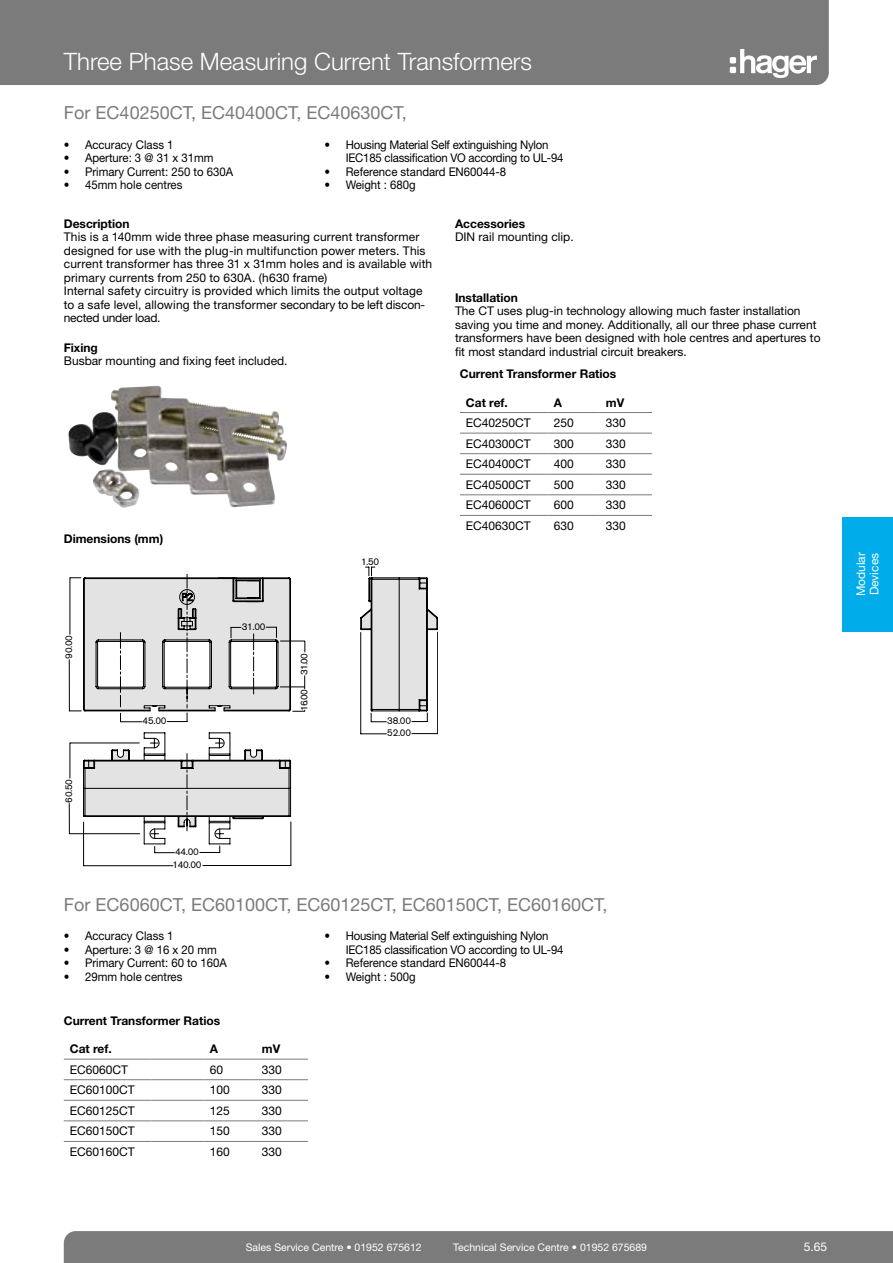
<style>
.page{position:relative;width:893px;height:1263px;background:#fff}
.page>*{position:absolute;margin:0;border:0;box-sizing:border-box;transform-origin:0 0}
.t1{font:300 24px "Helvetica Neue LT Std";color:#fff}
.t2{font:18px "Helvetica Neue LT Std";color:#7c7b7b}
.t3{font:12px/13.5px "Helvetica Neue LT Std";color:#000}
.t4{font:12px "Helvetica Neue LT Std";color:#000;scale:.95 1}
.t5{font:12px/13.5px "Helvetica Neue LT Std";letter-spacing:-.02em;color:#000;scale:.95 1}
.t6{font:700 12px "Helvetica Neue LT Std";color:#000}
.t7{font:12px/13.5px "Helvetica Neue LT Std";color:#fff}
.t8{font:10.5px "Helvetica Neue LT Std";color:#fff}
.t9{font:9.75px "Akzidenz Grotesk BE";letter-spacing:-.03em;color:#000}
</style>
<div class="page">
<div style="left:0;top:0;width:829px;height:85px;background:#7c7b7b"></div>
<svg style="left:730px;top:49px;width:87px;height:30px"></svg>
<div style="left:64px;top:1231px;width:829px;height:32px;background:#7c7b7b"></div>
<img style="left:69px;top:386px;width:218px;height:121px">
<svg style="left:305px;top:577px;width:133px;height:158px"></svg>
<svg style="left:361px;top:596px;width:77px;height:33px;background:#d0d0d0"></svg>
<hr style="left:83px;top:822px;width:1px;height:44px;background:#000">
<hr style="left:291px;top:822px;width:1px;height:44px;background:#000">
<hr style="left:83px;top:865px;width:90px;height:1px;background:#000">
<hr style="left:203px;top:865px;width:88px;height:1px;background:#000">
<svg style="left:144px;top:834px;width:86px;height:19px"></svg>
<svg style="left:371px;top:713px;width:15px;height:9px"></svg>
<svg style="left:412px;top:713px;width:16px;height:9px"></svg>
<svg style="left:366px;top:567px;width:9px;height:9px"></svg>
<hr style="left:360px;top:632px;width:1px;height:102px;background:#000">
<hr style="left:437px;top:632px;width:1px;height:102px;background:#000">
<svg style="left:361px;top:733px;width:25px;height:1px"></svg>
<svg style="left:412px;top:733px;width:25px;height:1px"></svg>
<svg style="left:70px;top:574px;width:221px;height:66px;background:#cfcfcf"></svg>
<svg style="left:69px;top:640px;width:236px;height:194px"></svg>
<hr style="left:460px;top:412px;width:88px;height:1px;background:#7c7b7b">
<hr style="left:548px;top:412px;width:52px;height:1px;background:#7c7b7b">
<hr style="left:600px;top:412px;width:52px;height:1px;background:#7c7b7b">
<hr style="left:460px;top:433px;width:88px;height:1px;background:#7c7b7b">
<hr style="left:548px;top:433px;width:52px;height:1px;background:#7c7b7b">
<hr style="left:600px;top:433px;width:52px;height:1px;background:#7c7b7b">
<hr style="left:460px;top:453px;width:88px;height:1px;background:#7c7b7b">
<hr style="left:548px;top:453px;width:52px;height:1px;background:#7c7b7b">
<hr style="left:600px;top:453px;width:52px;height:1px;background:#7c7b7b">
<hr style="left:460px;top:474px;width:88px;height:1px;background:#7c7b7b">
<hr style="left:548px;top:474px;width:52px;height:1px;background:#7c7b7b">
<hr style="left:600px;top:474px;width:52px;height:1px;background:#7c7b7b">
<hr style="left:460px;top:494px;width:88px;height:1px;background:#7c7b7b">
<hr style="left:548px;top:494px;width:52px;height:1px;background:#7c7b7b">
<hr style="left:600px;top:494px;width:52px;height:1px;background:#7c7b7b">
<hr style="left:460px;top:515px;width:88px;height:1px;background:#7c7b7b">
<hr style="left:548px;top:515px;width:52px;height:1px;background:#7c7b7b">
<hr style="left:600px;top:515px;width:52px;height:1px;background:#7c7b7b">
<hr style="left:64px;top:1059px;width:88px;height:1px;background:#7c7b7b">
<hr style="left:152px;top:1059px;width:52px;height:1px;background:#7c7b7b">
<hr style="left:204px;top:1059px;width:52px;height:1px;background:#7c7b7b">
<hr style="left:256px;top:1059px;width:52px;height:1px;background:#7c7b7b">
<hr style="left:64px;top:1079px;width:88px;height:1px;background:#7c7b7b">
<hr style="left:152px;top:1079px;width:52px;height:1px;background:#7c7b7b">
<hr style="left:204px;top:1079px;width:52px;height:1px;background:#7c7b7b">
<hr style="left:256px;top:1079px;width:52px;height:1px;background:#7c7b7b">
<hr style="left:64px;top:1100px;width:88px;height:1px;background:#7c7b7b">
<hr style="left:152px;top:1100px;width:52px;height:1px;background:#7c7b7b">
<hr style="left:204px;top:1100px;width:52px;height:1px;background:#7c7b7b">
<hr style="left:256px;top:1100px;width:52px;height:1px;background:#7c7b7b">
<hr style="left:64px;top:1120px;width:88px;height:1px;background:#7c7b7b">
<hr style="left:152px;top:1120px;width:52px;height:1px;background:#7c7b7b">
<hr style="left:204px;top:1120px;width:52px;height:1px;background:#7c7b7b">
<hr style="left:256px;top:1120px;width:52px;height:1px;background:#7c7b7b">
<hr style="left:64px;top:1141px;width:88px;height:1px;background:#7c7b7b">
<hr style="left:152px;top:1141px;width:52px;height:1px;background:#7c7b7b">
<hr style="left:204px;top:1141px;width:52px;height:1px;background:#7c7b7b">
<hr style="left:256px;top:1141px;width:52px;height:1px;background:#7c7b7b">
<div style="left:842px;top:517px;width:51px;height:114px;background:#00ace9"></div>
<h1 class="t1" style="left:64px;top:47px;width:470px">Three Phase Measuring Current Transformers</h1>
<h2 class="t2" style="left:64px;top:102px;width:344px">For EC40250CT, EC40400CT, EC40630CT,</h2>
<p class="t4" style="left:64px;top:137px;width:117px">• Accuracy Class 1</p>
<p class="t4" style="left:64px;top:151px;width:159px">• Aperture: 3 @ 31 x 31mm</p>
<p class="t4" style="left:64px;top:164px;width:180px">• Primary Current: 250 to 630A</p>
<p class="t4" style="left:64px;top:178px;width:126px">• 45mm hole centres</p>
<p class="t5" style="left:346px;top:138px;width:231px;text-indent:-21px">• Housing Material Self extinguishing Nylon<br>IEC185 classification VO according to UL-94</p>
<p class="t4" style="left:325px;top:164px;width:193px">• Reference standard EN60044-8</p>
<p class="t4" style="left:325px;top:178px;width:98px">• Weight : 680g</p>
<p class="t6" style="left:64px;top:216px;width:67px">Description</p>
<p class="t3" style="left:64px;top:230px;width:370px">This is a 140mm wide three phase measuring current transformer designed for use with the plug-in multifunction power meters. This current transformer has three 31 x 31mm holes and is available with primary currents from 250 to 630A. (h630 frame)<br>Internal safety circuitry is provided which limits the output voltage to a safe level, allowing the transformer secondary to be left discon&shy;nected under load.</p>
<p class="t6" style="left:64px;top:340px;width:36px">Fixing</p>
<p class="t3" style="left:64px;top:354px;width:225px">Busbar mounting and fixing feet included.</p>
<p class="t6" style="left:64px;top:532px;width:101px">Dimensions (mm)</p>
<p class="t9" style="left:63px;top:659px;width:25px;rotate:-90deg">90.00</p>
<p class="t9" style="left:63px;top:803px;width:25px;rotate:-90deg">60.50</p>
<p class="t9" style="left:143px;top:715px;width:25px">45.00</p>
<p class="t9" style="left:175px;top:846px;width:25px">44.00</p>
<p class="t9" style="left:172px;top:859px;width:31px">140.00</p>
<p class="t9" style="left:242px;top:621px;width:25px">31.00</p>
<p class="t9" style="left:298px;top:675px;width:24px;rotate:-90deg">31.00</p>
<p class="t9" style="left:298px;top:711px;width:24px;rotate:-90deg">16.00</p>
<p class="t9" style="left:361px;top:556px;width:19px">1.50</p>
<p class="t9" style="left:387px;top:715px;width:25px">38.00</p>
<p class="t9" style="left:387px;top:727px;width:25px">52.00</p>
<p class="t6" style="left:455px;top:216px;width:72px">Accessories</p>
<p class="t3" style="left:455px;top:230px;width:120px">DIN rail mounting clip.</p>
<p class="t6" style="left:455px;top:290px;width:65px">Installation</p>
<p class="t3" style="left:455px;top:304px;width:367px">The CT uses plug-in technology allowing much faster installation saving you time and money. Additionally, all our three phase current transformers have been designed with hole centres and apertures to fit most standard industrial circuit breakers.</p>
<p class="t6" style="left:460px;top:367px;width:158px">Current Transformer Ratios</p>
<p class="t6" style="left:466px;top:395px;width:44px">Cat ref.</p>
<p class="t6" style="left:554px;top:395px;width:10px">A</p>
<p class="t6" style="left:606px;top:395px;width:20px">mV</p>
<p class="t3" style="left:466px;top:416px;width:66px">EC40250CT</p>
<p class="t3" style="left:554px;top:416px;width:22px">250</p>
<p class="t3" style="left:606px;top:416px;width:22px">330</p>
<p class="t3" style="left:466px;top:436px;width:66px">EC40300CT</p>
<p class="t3" style="left:554px;top:436px;width:22px">300</p>
<p class="t3" style="left:606px;top:436px;width:22px">330</p>
<p class="t3" style="left:466px;top:457px;width:66px">EC40400CT</p>
<p class="t3" style="left:554px;top:457px;width:22px">400</p>
<p class="t3" style="left:606px;top:457px;width:22px">330</p>
<p class="t3" style="left:466px;top:478px;width:66px">EC40500CT</p>
<p class="t3" style="left:554px;top:478px;width:22px">500</p>
<p class="t3" style="left:606px;top:478px;width:22px">330</p>
<p class="t3" style="left:466px;top:498px;width:66px">EC40600CT</p>
<p class="t3" style="left:554px;top:498px;width:22px">600</p>
<p class="t3" style="left:606px;top:498px;width:22px">330</p>
<p class="t3" style="left:466px;top:519px;width:66px">EC40630CT</p>
<p class="t3" style="left:554px;top:519px;width:22px">630</p>
<p class="t3" style="left:606px;top:519px;width:22px">330</p>
<h2 class="t2" style="left:64px;top:893px;width:545px">For EC6060CT, EC60100CT, EC60125CT, EC60150CT, EC60160CT,</h2>
<p class="t4" style="left:64px;top:929px;width:117px">• Accuracy Class 1</p>
<p class="t4" style="left:64px;top:942px;width:163px">• Aperture: 3 @ 16 x 20 mm</p>
<p class="t4" style="left:64px;top:956px;width:173px">• Primary Current: 60 to 160A</p>
<p class="t4" style="left:64px;top:969px;width:126px">• 29mm hole centres</p>
<p class="t6" style="left:64px;top:1013px;width:158px">Current Transformer Ratios</p>
<p class="t6" style="left:70px;top:1041px;width:44px">Cat ref.</p>
<p class="t6" style="left:210px;top:1041px;width:10px">A</p>
<p class="t6" style="left:262px;top:1041px;width:20px">mV</p>
<p class="t3" style="left:70px;top:1062px;width:60px">EC6060CT</p>
<p class="t3" style="left:210px;top:1062px;width:15px">60</p>
<p class="t3" style="left:262px;top:1062px;width:22px">330</p>
<p class="t3" style="left:70px;top:1083px;width:66px">EC60100CT</p>
<p class="t3" style="left:210px;top:1083px;width:22px">100</p>
<p class="t3" style="left:262px;top:1083px;width:22px">330</p>
<p class="t3" style="left:70px;top:1104px;width:66px">EC60125CT</p>
<p class="t3" style="left:210px;top:1104px;width:22px">125</p>
<p class="t3" style="left:262px;top:1104px;width:22px">330</p>
<p class="t3" style="left:70px;top:1124px;width:66px">EC60150CT</p>
<p class="t3" style="left:210px;top:1124px;width:22px">150</p>
<p class="t3" style="left:262px;top:1124px;width:22px">330</p>
<p class="t3" style="left:70px;top:1145px;width:66px">EC60160CT</p>
<p class="t3" style="left:210px;top:1145px;width:22px">160</p>
<p class="t3" style="left:262px;top:1145px;width:22px">330</p>
<p class="t5" style="left:346px;top:929px;width:231px;text-indent:-21px">• Housing Material Self extinguishing Nylon<br>IEC185 classification VO according to UL-94</p>
<p class="t4" style="left:325px;top:956px;width:193px">• Reference standard EN60044-8</p>
<p class="t4" style="left:325px;top:969px;width:98px">• Weight : 500g</p>
<p class="t7" style="left:854px;top:596px;width:46px;rotate:-90deg">Modular<br>Devices</p>
<p class="t8" style="left:246px;top:1241px;width:177px">Sales Service Centre • 01952 675612</p>
<p class="t8" style="left:453px;top:1241px;width:195px">Technical Service Centre • 01952 675689</p>
<p class="t7" style="left:804px;top:1240px;width:25px">5.65</p>
</div>
